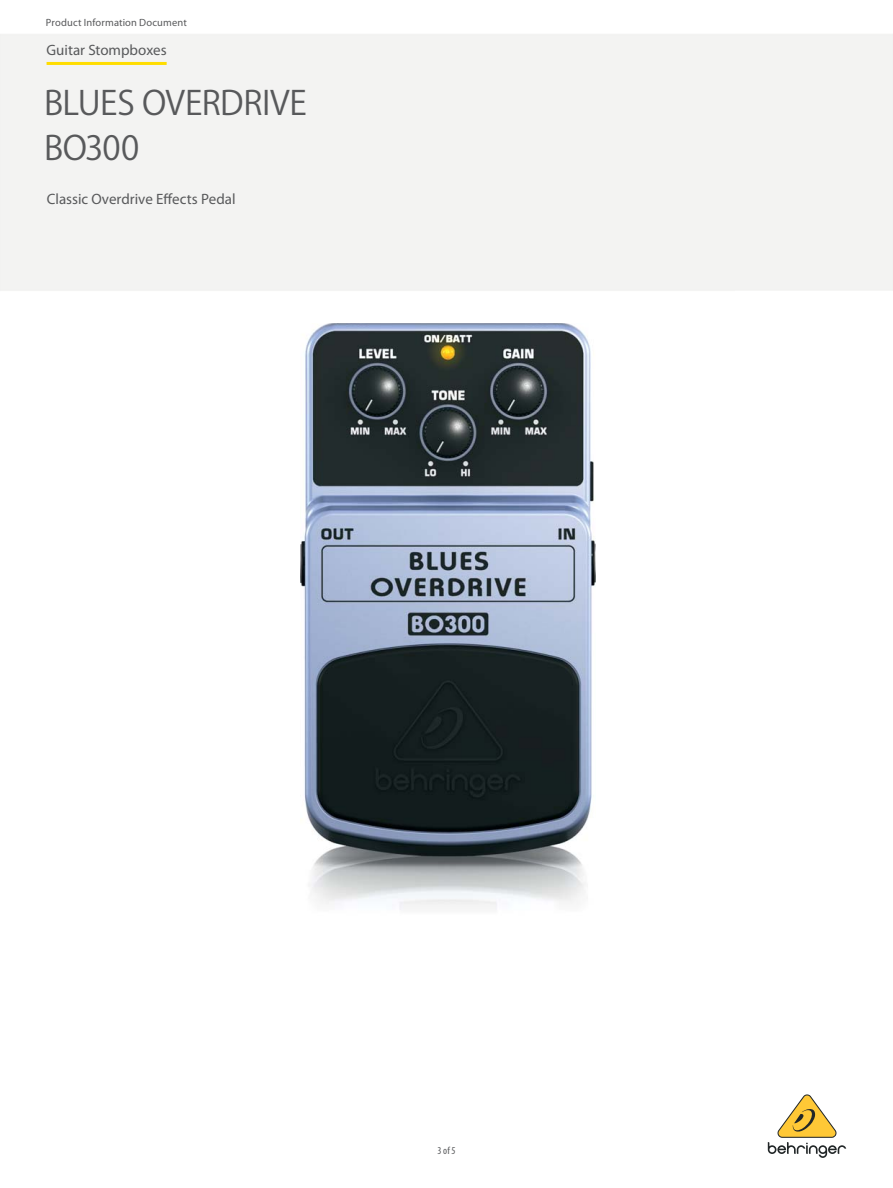
<style>
.page{position:relative;width:893px;height:1188px;background:#fff}
.page>*{position:absolute;margin:0;border:0;box-sizing:border-box;transform-origin:0 0}
.t1{font:33px/44.8px "Koz Go Pro Regular 90 pv RKSJ H";letter-spacing:-.01em;color:#58595b}
.t2{font:15px "Myriad Pro";color:#58595b}
.t3{font:10.5px "Myriad Pro";letter-spacing:.015em;color:#58595b}
.t4{font:condensed 10.5px "Myriad Pro";color:#58595b}
</style>
<div class="page">
<img style="left:0;top:34px;width:893px;height:1117px">
<svg style="left:768px;top:1094px;width:78px;height:64px"></svg>
<img style="left:300px;top:323px;width:295px;height:593px">
<hr style="left:47px;top:62px;width:120px;height:3px;background:#fd0">
<p class="t3" style="left:46px;top:18px;width:142px">Product Information Document</p>
<p class="t2" style="left:47px;top:44px;width:122px">Guitar Stompboxes</p>
<h1 class="t1" style="left:44px;top:85px;width:264px">BLUES OVERDRIVE<br>BO300</h1>
<p class="t2" style="left:47px;top:193px;width:190px">Classic Overdrive Effects Pedal</p>
<p class="t4" style="left:437px;top:1147px;width:20px">3 of 5</p>
</div>
